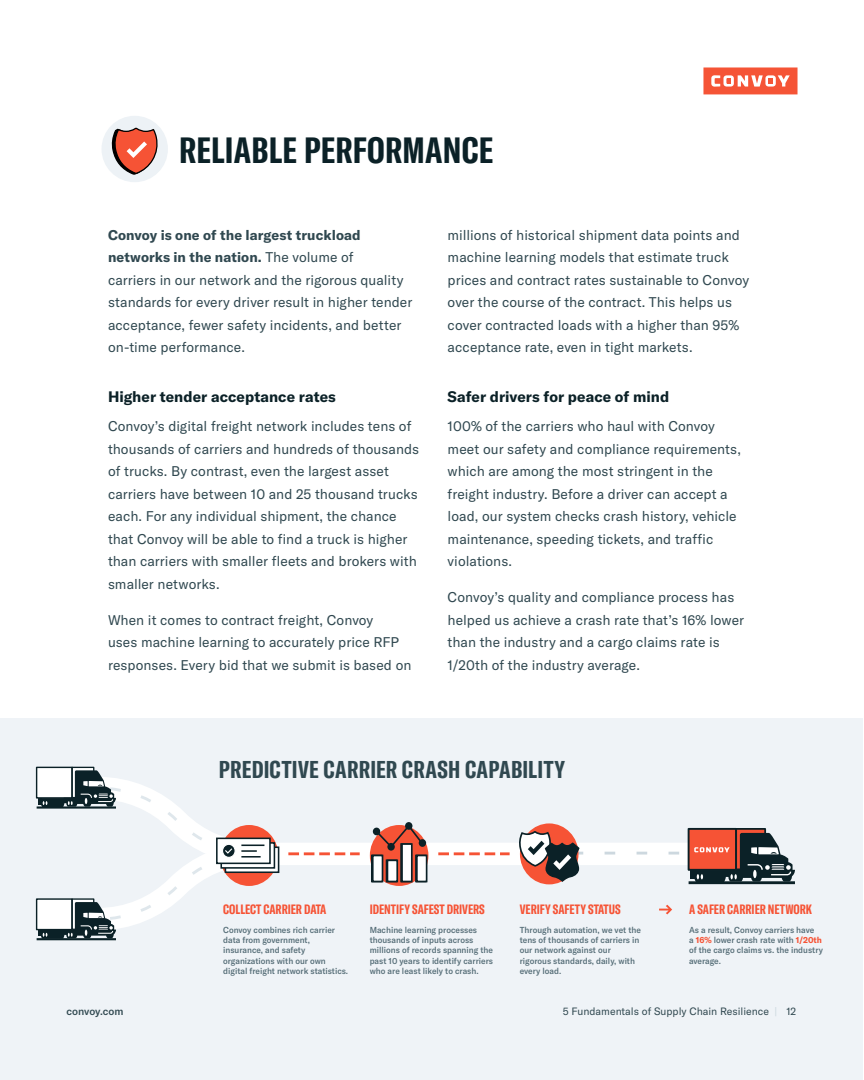
<style>
.page{position:relative;width:864px;height:1080px;background:#fff}
.page>*{position:absolute;margin:0;border:0;box-sizing:border-box;transform-origin:0 0}
.t1{font:700 extra-condensed 36px "GT America";letter-spacing:.01em;color:#0b2127}
.t2{font:700 extra-condensed 24px "GT America";letter-spacing:.01em;color:#304850}
.t3{font:700 15px "GT America";letter-spacing:.005em;color:#0b2127}
.t4{font:13.8px/22.5px "GT America";letter-spacing:.005em;color:#304850}
.t5{font:700 extra-condensed 13.35px "GT America";color:#f65335;scale:.96 1}
.t6{font:10.5px "GT America";color:#304850}
.t7{font:500 10.5px "GT America";color:#304850}
.t8{font:500 8.55px/10.4px "GT America";color:#556d77;scale:.96 1}
.s1{font-weight:700}
.s2{font-weight:700;color:#f65335}
.s3{color:#cdd8df}
</style>
<div class="page">
<svg style="left:703px;top:67px;width:95px;height:27px;background:#f6775f"></svg>
<div style="left:102px;top:116px;width:66px;height:66px;background:#edf2f6;border-radius:50%"></div>
<svg style="left:111px;top:128px;width:47px;height:47px"></svg>
<div style="left:1px;top:718px;width:862px;height:362px;background:#eff3f7"></div>
<svg style="left:46px;top:831px;width:681px;height:110px"></svg>
<svg style="left:659px;top:905px;width:13px;height:9px"></svg>
<svg style="left:370px;top:825px;width:58px;height:61px"></svg>
<div style="left:373px;top:828px;width:7px;height:7px;background:#12272d;border-radius:50%"></div>
<svg style="left:374px;top:823px;width:51px;height:26px"></svg>
<div style="left:415px;top:855px;width:12px;height:27px;border:2px solid #0b2127"></div>
<div style="left:386px;top:860px;width:11px;height:22px;border:2px solid #0b2127"></div>
<div style="left:417px;top:855px;width:10px;height:26px;background:#fff"></div>
<div style="left:416px;top:855px;width:11px;height:27px;border:2px solid #0b2127"></div>
<div style="left:371px;top:855px;width:11px;height:27px;border:2px solid #0b2127"></div>
<div style="left:373px;top:855px;width:10px;height:26px;background:#fff"></div>
<div style="left:372px;top:855px;width:11px;height:27px;border:2px solid #0b2127"></div>
<div style="left:402px;top:844px;width:10px;height:37px;background:#fff"></div>
<div style="left:401px;top:843px;width:12px;height:39px;border:2px solid #0b2127"></div>
<div style="left:387px;top:860px;width:10px;height:21px;background:#fff"></div>
<div style="left:387px;top:860px;width:11px;height:22px;border:2px solid #0b2127"></div>
<svg style="left:438px;top:852px;width:72px;height:3px"></svg>
<hr style="left:37px;top:806px;width:79px;height:3px;background:#0b2127">
<div style="left:36px;top:767px;width:37px;height:32px;border:1px solid #0b2127"></div>
<hr style="left:37px;top:938px;width:79px;height:2px;background:#0b2127">
<div style="left:36px;top:898px;width:37px;height:32px;border:1px solid #0b2127"></div>
<hr style="left:689px;top:881px;width:106px;height:3px;background:#0b2127">
<svg style="left:38px;top:766px;width:322px;height:173px"></svg>
<svg style="left:519px;top:825px;width:276px;height:57px"></svg>
<h1 class="t1" style="left:179px;top:129px;width:316px">RELIABLE PERFORMANCE</h1>
<p class="t4" style="left:108px;top:224px;width:306px"><span class="s1">Convoy is one of the largest truckload networks in the nation.</span> The volume of<br>carriers in our network and the rigorous quality standards for every driver result in higher tender acceptance, fewer safety incidents, and better on-time performance.</p>
<p class="t3" style="left:108px;top:387px;width:229px">Higher tender acceptance rates</p>
<p class="t4" style="left:108px;top:415px;width:313px">Convoy’s digital freight network includes tens of thousands of carriers and hundreds of thousands of trucks. By contrast, even the largest asset carriers have between 10 and 25 thousand trucks each. For any individual shipment, the chance that Convoy will be able to find a truck is higher than carriers with smaller fleets and brokers with smaller networks.</p>
<p class="t4" style="left:108px;top:608px;width:305px">When it comes to contract freight, Convoy<br>uses machine learning to accurately price RFP responses. Every bid that we submit is based on</p>
<p class="t4" style="left:448px;top:224px;width:303px">millions of historical shipment data points and machine learning models that estimate truck prices and contract rates sustainable to Convoy over the course of the contract. This helps us cover contracted loads with a higher than 95% acceptance rate, even in tight markets.</p>
<p class="t3" style="left:448px;top:387px;width:223px">Safer drivers for peace of mind</p>
<p class="t4" style="left:448px;top:415px;width:295px">100% of the carriers who haul with Convoy meet our safety and compliance requirements, which are among the most stringent in the freight industry. Before a driver can accept a load, our system checks crash history, vehicle maintenance, speeding tickets, and traffic violations.</p>
<p class="t4" style="left:448px;top:586px;width:298px">Convoy’s quality and compliance process has helped us achieve a crash rate that’s 16% lower than the industry and a cargo claims rate is 1/20th of the industry average.</p>
<h2 class="t2" style="left:219px;top:755px;width:348px">PREDICTIVE CARRIER CRASH CAPABILITY</h2>
<p class="t5" style="left:370px;top:902px;width:121px">IDENTIFY SAFEST DRIVERS</p>
<p class="t8" style="left:370px;top:924px;width:130px">Machine learning processes thousands of inputs across millions of records spanning the past 10 years to identify carriers who are least likely to crash.</p>
<p class="t5" style="left:520px;top:902px;width:107px">VERIFY SAFETY STATUS</p>
<p class="t8" style="left:520px;top:924px;width:128px">Through automation, we vet the tens of thousands of carriers in our network against our rigorous standards, daily, with every load.</p>
<p class="t5" style="left:223px;top:902px;width:109px">COLLECT CARRIER DATA</p>
<p class="t5" style="left:689px;top:902px;width:130px">A SAFER CARRIER NETWORK</p>
<p class="t8" style="left:223px;top:924px;width:132px">Convoy combines rich carrier data from government, insurance, and safety organizations with our own digital freight network statistics.</p>
<p class="t8" style="left:689px;top:924px;width:141px">As a result, Convoy carriers have<br>a <span class="s2">16%</span> lower crash rate with <span class="s2">1/20th </span>of the cargo claims vs. the industry average.</p>
<p class="t7" style="left:66px;top:1005px;width:58px">convoy.com</p>
<p class="t6" style="left:563px;top:1005px;width:235px">5 Fundamentals of Supply Chain Resilience <span class="s3">|</span> 12</p>
</div>
